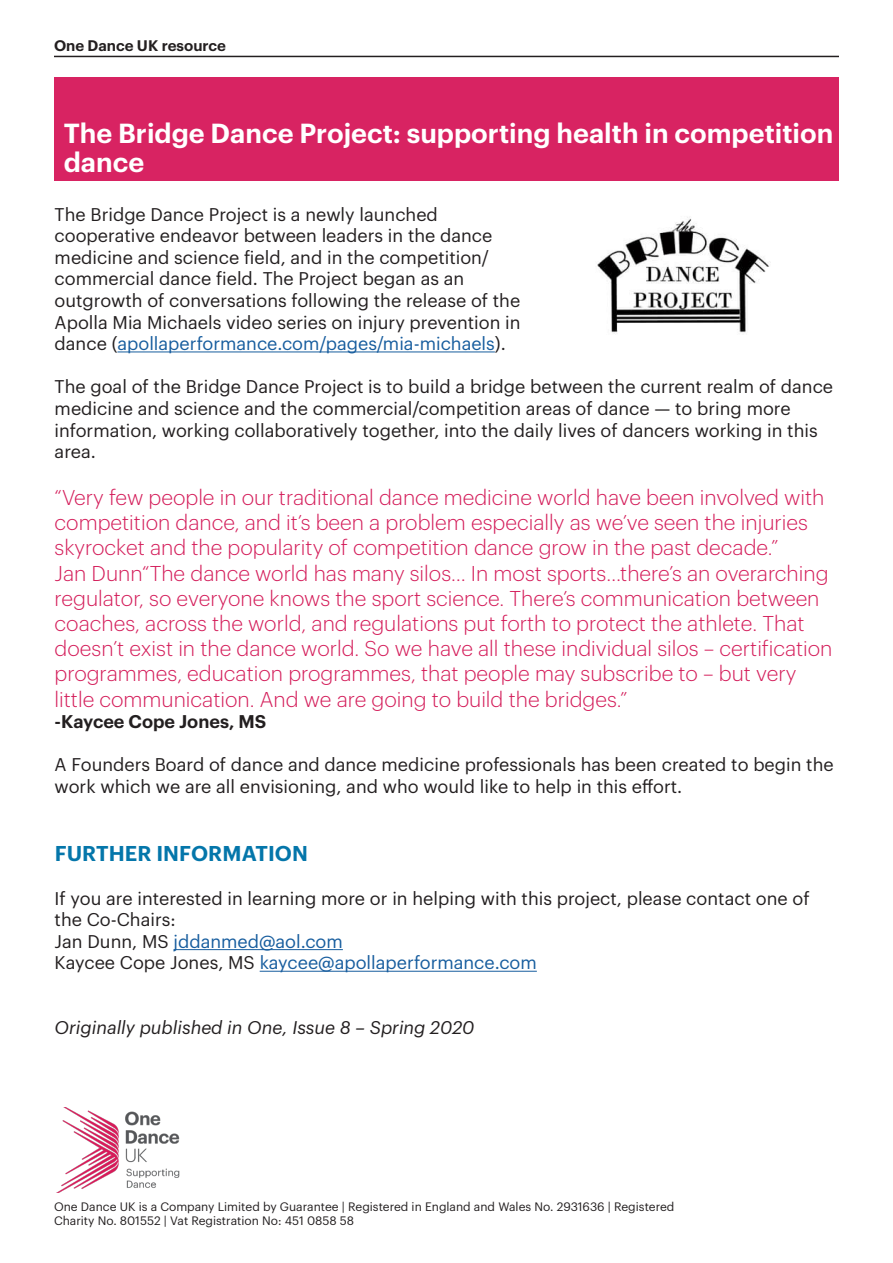
<style>
.page{position:relative;width:893px;height:1263px;background:#fff}
.page>*{position:absolute;margin:0;border:0;box-sizing:border-box;transform-origin:0 0}
.t1{font:600 27px/28.5px "Graphik";color:#fff}
.t2{font:300 21px/25.2px "Graphik";color:#d41d5a}
.t3{font:600 21px "Graphik";letter-spacing:.005em;color:#0476aa}
.t4{font:18px/21.6px "Graphik";color:#231f20}
.t5{font:18px "Graphik";color:#175d9e}
.t6{font:italic 18px "Graphik";color:#231f20}
.t7{font:600 18px "Graphik";color:#231f20}
.t8{font:600 15px "Graphik";color:#231f20}
.t9{font:12px/14.4px "Graphik";color:#231f20}
.s1{color:#175d9e}
.s2{color:#231f20}
</style>
<div class="page">
<div style="left:54px;top:78px;width:785px;height:103px;background:#d82362"></div>
<hr style="left:117px;top:351px;width:378px;height:1px;background:#175d9e">
<hr style="left:174px;top:949px;width:169px;height:1px;background:#175d9e">
<hr style="left:260px;top:971px;width:277px;height:1px;background:#175d9e">
<hr style="left:54px;top:56px;width:785px;height:1px;background:#231f20">
<img style="left:597px;top:217px;width:174px;height:117px">
<img style="left:56px;top:1108px;width:123px;height:85px">
<p class="t8" style="left:54px;top:34px;width:173px">One Dance UK resource</p>
<p class="t1" style="left:64px;top:117px;width:771px">The Bridge Dance Project: supporting health in competition dance</p>
<p class="t4" style="left:55px;top:202px;width:467px">The Bridge Dance Project is a newly launched cooperative endeavor between leaders in the dance medicine and science field, and in the competition/ commercial dance field. The Project began as an outgrowth of conversations following the release of the Apolla Mia Michaels video series on injury prevention in dance (<span class="s1">apollaperformance.com/pages/mia-michaels</span>).</p>
<p class="t4" style="left:55px;top:374px;width:780px">The goal of the Bridge Dance Project is to build a bridge between the current realm of dance medicine and science and the commercial/competition areas of dance — to bring more information, working collaboratively together, into the daily lives of dancers working in this area.</p>
<p class="t2" style="left:55px;top:483px;width:771px">“Very few people in our traditional dance medicine world have been involved with competition dance, and it’s been a problem especially as we’ve seen the injuries skyrocket and the popularity of competition dance grow in the past decade.”</p>
<p class="t2" style="left:55px;top:559px;width:779px">Jan Dunn“The dance world has many silos… In most sports…there’s an overarching regulator, so everyone knows the sport science. There’s communication between coaches, across the world, and regulations put forth to protect the athlete. That doesn’t exist in the dance world. So we have all these individual silos – certification programmes, education programmes, that people may subscribe to – but very little communication. And we are going to build the bridges.”</p>
<p class="t7" style="left:55px;top:708px;width:213px">-Kaycee Cope Jones, MS</p>
<p class="t4" style="left:55px;top:752px;width:780px">A Founders Board of dance and dance medicine professionals has been created to begin the work which we are all envisioning, and who would like to help in this effort.</p>
<p class="t3" style="left:55px;top:838px;width:255px">FURTHER INFORMATION</p>
<p class="t4" style="left:55px;top:886px;width:756px">If you are interested in learning more or in helping with this project, please contact one of the Co-Chairs:</p>
<p class="t5" style="left:55px;top:928px;width:290px"><span class="s2">Jan Dunn, MS</span> jddanmed@aol.com</p>
<p class="t5" style="left:55px;top:949px;width:484px"><span class="s2">Kaycee Cope Jones, MS</span> kaycee@apollaperformance.com</p>
<p class="t6" style="left:55px;top:1014px;width:421px">Originally published in One, Issue 8 – Spring 2020</p>
<p class="t9" style="left:54px;top:1198px;width:622px">One Dance UK is a Company Limited by Guarantee | Registered in England and Wales No. 2931636 | Registered<br>Charity No. 801552 | Vat Registration No: 451 0858 58</p>
</div>
